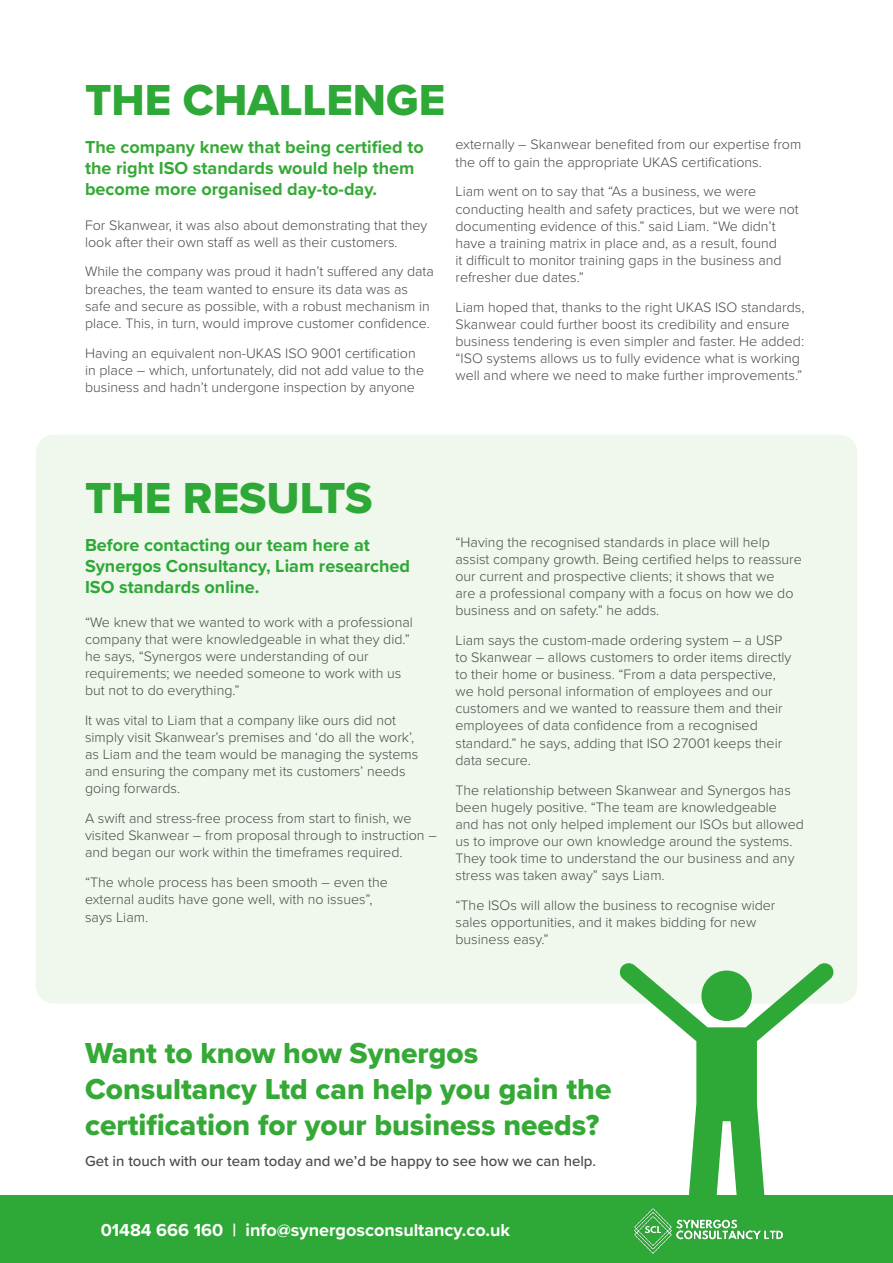
<style>
.page{position:relative;width:893px;height:1263px;background:#fff}
.page>*{position:absolute;margin:0;border:0;box-sizing:border-box;transform-origin:0 0}
.t1{font:45px "Proxima Nova Extrabld";color:#2ea836}
.t2{font:30px/36px "Proxima Nova Extrabld";color:#35a936}
.t3{font:700 18px/21px "Proxima Nova";color:#35a936}
.t4{font:700 18px/21px "Proxima Nova";color:#2ea836}
.t5{font:700 18px "Proxima Nova";color:#fff}
.t6{font:500 15px "Proxima Nova";color:#4b4a49}
.t7{font:300 14.25px/17.1px "Proxima Nova";color:#4b4a49}
</style>
<div class="page">
<div style="left:36px;top:434px;width:821px;height:570px;background:#f0f7ed;border-radius:18px"></div>
<svg style="left:619px;top:963px;width:215px;height:232px"></svg>
<div style="left:0;top:1195px;width:893px;height:68px;background:#2ea836"></div>
<img style="left:635px;top:1208px;width:149px;height:46px">
<h1 class="t1" style="left:85px;top:67px;width:362px">THE CHALLENGE</h1>
<p class="t3" style="left:85px;top:136px;width:340px">The company knew that being certified to the right ISO standards would help them become more organised day-to-day.</p>
<p class="t7" style="left:85px;top:215px;width:344px">For Skanwear, it was also about demonstrating that they look after their own staff as well as their customers.</p>
<p class="t7" style="left:85px;top:262px;width:350px">While the company was proud it hadn’t suffered any data breaches, the team wanted to ensure its data was as safe and secure as possible, with a robust mechanism in place. This, in turn, would improve customer confidence.</p>
<p class="t7" style="left:85px;top:344px;width:341px">Having an equivalent non-UKAS ISO 9001 certification in place – which, unfortunately, did not add value to the business and hadn’t undergone inspection by anyone</p>
<p class="t7" style="left:455px;top:135px;width:347px">externally – Skanwear benefited from our expertise from the off to gain the appropriate UKAS certifications.</p>
<p class="t7" style="left:455px;top:182px;width:345px">Liam went on to say that “As a business, we were conducting health and safety practices, but we were not documenting evidence of this.” said Liam. “We didn’t have a training matrix in place and, as a result, found<br>it difficult to monitor training gaps in the business and refresher due dates.”</p>
<p class="t7" style="left:455px;top:298px;width:351px">Liam hoped that, thanks to the right UKAS ISO standards, Skanwear could further boost its credibility and ensure business tendering is even simpler and faster. He added: “ISO systems allows us to fully evidence what is working well and where we need to make further improvements.”</p>
<h1 class="t1" style="left:85px;top:464px;width:289px">THE RESULTS</h1>
<p class="t4" style="left:85px;top:534px;width:327px">Before contacting our team here at<br>Synergos Consultancy, Liam researched<br>ISO standards online.</p>
<p class="t7" style="left:85px;top:613px;width:329px">“We knew that we wanted to work with a professional company that were knowledgeable in what they did.” he says, “Synergos were understanding of our requirements; we needed someone to work with us but not to do everything.”</p>
<p class="t7" style="left:85px;top:711px;width:335px">It was vital to Liam that a company like ours did not simply visit Skanwear’s premises and ‘do all the work’, as Liam and the team would be managing the systems and ensuring the company met its customers’ needs going forwards.</p>
<p class="t7" style="left:85px;top:809px;width:353px">A swift and stress-free process from start to finish, we visited Skanwear – from proposal through to instruction – and began our work within the timeframes required.</p>
<p class="t7" style="left:85px;top:873px;width:304px">“The whole process has been smooth – even the external audits have gone well, with no issues”, says Liam.</p>
<p class="t7" style="left:455px;top:533px;width:348px">“Having the recognised standards in place will help assist company growth. Being certified helps to reassure our current and prospective clients; it shows that we<br>are a professional company with a focus on how we do business and on safety.” he adds.</p>
<p class="t7" style="left:455px;top:631px;width:337px">Liam says the custom-made ordering system – a USP to Skanwear – allows customers to order items directly to their home or business. “From a data perspective, we hold personal information of employees and our customers and we wanted to reassure them and their employees of data confidence from a recognised standard.” he says, adding that ISO 27001 keeps their data secure.</p>
<p class="t7" style="left:455px;top:780px;width:350px">The relationship between Skanwear and Synergos has been hugely positive. “The team are knowledgeable<br>and has not only helped implement our ISOs but allowed us to improve our own knowledge around the systems.<br>They took time to understand the our business and any stress was taken away” says Liam.</p>
<p class="t7" style="left:455px;top:896px;width:321px">“The ISOs will allow the business to recognise wider sales opportunities, and it makes bidding for new business easy.”</p>
<h2 class="t2" style="left:85px;top:1034px;width:528px">Want to know how Synergos<br>Consultancy Ltd can help you gain the certification for your business needs?</h2>
<p class="t6" style="left:85px;top:1149px;width:513px">Get in touch with our team today and we’d be happy to see how we can help.</p>
<p class="t5" style="left:101px;top:1217px;width:411px">01484 666 160 | info@synergosconsultancy.co.uk</p>
</div>
